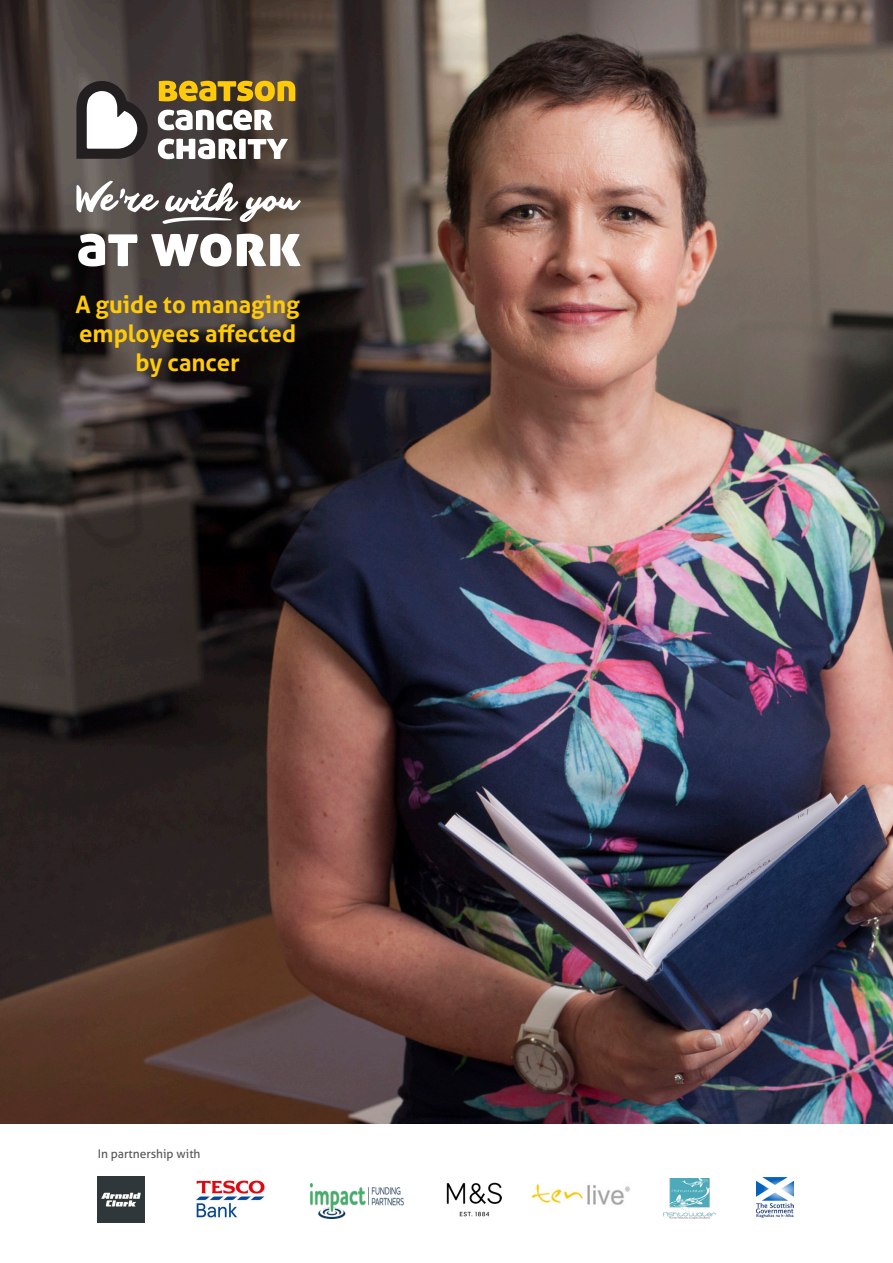
<style>
.page{position:relative;width:893px;height:1263px;background:#fff}
.page>*{position:absolute;margin:0;border:0;box-sizing:border-box;transform-origin:0 0}
.t1{font:60.75px "Aller Display";letter-spacing:-.005em;color:#fff}
.t2{font:700 24px "Aller";color:#feca0a}
.t3{font:12px "Aller";color:#57585a}
</style>
<div class="page">
<img style="left:0;top:0;width:893px;height:1124px">
<img style="left:98px;top:1176px;width:46px;height:46px">
<img style="left:446px;top:1183px;width:56px;height:33px">
<img style="left:756px;top:1177px;width:37px;height:40px">
<img style="left:531px;top:1183px;width:99px;height:22px">
<img style="left:663px;top:1179px;width:53px;height:40px">
<img style="left:310px;top:1183px;width:94px;height:35px">
<img style="left:196px;top:1180px;width:69px;height:38px">
<svg style="left:159px;top:81px;width:136px;height:20px;background:#c19b18"></svg>
<svg style="left:158px;top:110px;width:115px;height:20px"></svg>
<svg style="left:158px;top:139px;width:130px;height:20px"></svg>
<svg style="left:76px;top:81px;width:72px;height:78px"></svg>
<svg style="left:76px;top:181px;width:225px;height:43px"></svg>
<p class="t1" style="left:76px;top:205px;width:226px">at work</p>
<p class="t2" style="left:75px;top:290px;width:226px">A guide to managing</p>
<p class="t2" style="left:79px;top:319px;width:219px">employees affected</p>
<p class="t2" style="left:135px;top:347px;width:106px">by cancer</p>
<p class="t3" style="left:98px;top:1146px;width:104px">In partnership with</p>
</div>
